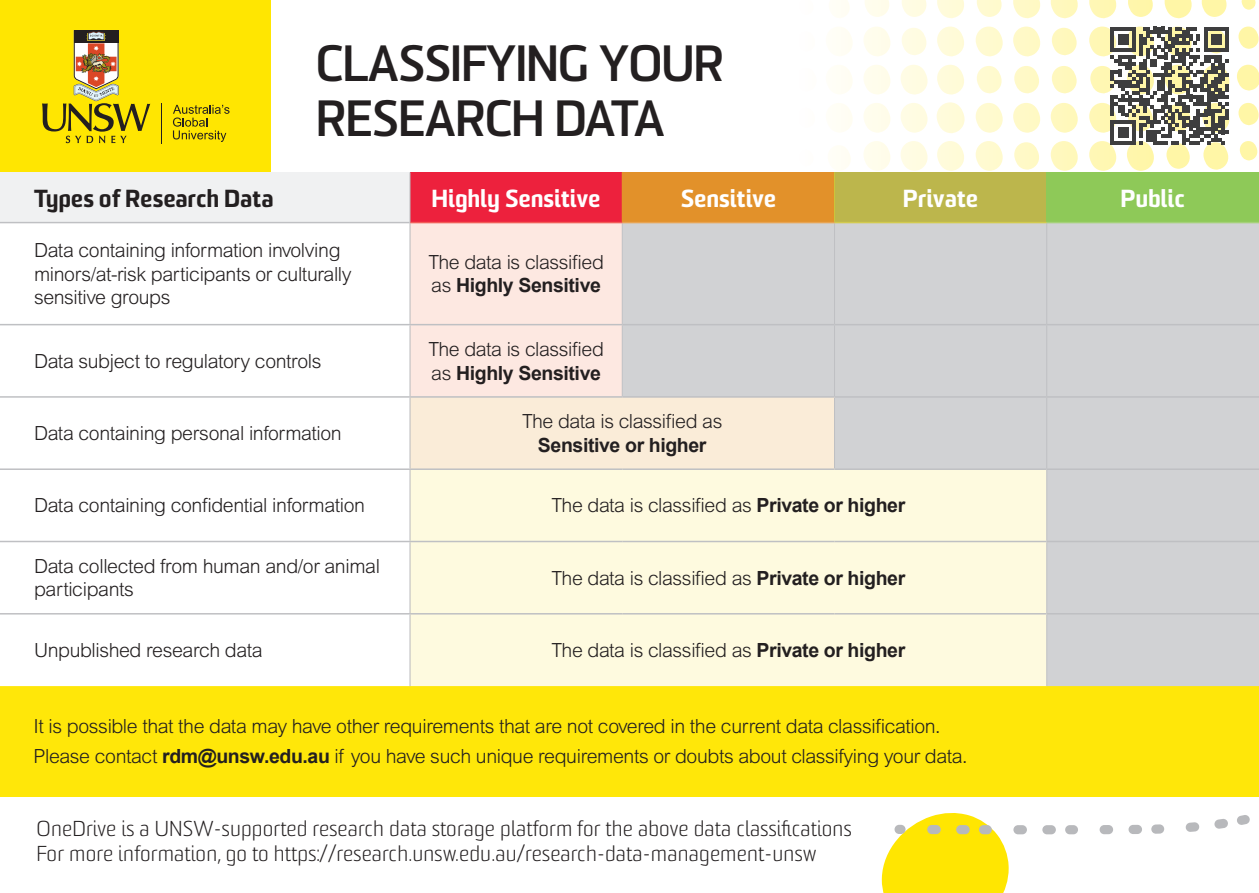
<style>
.page{position:relative;width:1259px;height:893px;background:#fff}
.page>*{position:absolute;margin:0;border:0;box-sizing:border-box;transform-origin:0 0}
.t1{font:700 49.5px/54.9px "Sommet";letter-spacing:-.01em;color:#231f20}
.t2{font:900 24px "Sommet";letter-spacing:.015em;color:#fff}
.t3{font:900 24px "Sommet";letter-spacing:.02em;color:#231f20}
.t4{font:300 21px "Sommet";letter-spacing:.01em;color:#231f20}
.t5{font:300 19.5px/23.4px "Arial MT Std";letter-spacing:-.02em;color:#231f20}
.s1{font-family:"Arial";font-weight:700}
</style>
<div class="page">
<div style="left:0;top:0;width:271px;height:172px;background:#ffe601"></div>
<svg style="left:42px;top:30px;width:108px;height:113px"></svg>
<hr style="left:161px;top:103px;width:1px;height:40px;background:#231f20">
<svg style="left:173px;top:105px;width:56px;height:37px"></svg>
<svg style="left:882px;top:796px;width:377px;height:97px"></svg>
<div style="left:0;top:686px;width:1259px;height:110px;background:#ffe709"></div>
<svg style="left:1089px;top:0;width:28px;height:18px"></svg>
<svg style="left:1050px;top:0;width:28px;height:18px"></svg>
<svg style="left:1052px;top:28px;width:25px;height:27px"></svg>
<svg style="left:1052px;top:66px;width:25px;height:27px"></svg>
<svg style="left:1013px;top:0;width:27px;height:18px"></svg>
<svg style="left:1013px;top:27px;width:27px;height:29px"></svg>
<svg style="left:1014px;top:66px;width:25px;height:27px"></svg>
<svg style="left:977px;top:0;width:25px;height:17px"></svg>
<svg style="left:975px;top:27px;width:28px;height:29px"></svg>
<svg style="left:977px;top:66px;width:25px;height:27px"></svg>
<svg style="left:937px;top:0;width:27px;height:18px"></svg>
<svg style="left:937px;top:27px;width:27px;height:29px"></svg>
<svg style="left:937px;top:65px;width:27px;height:30px"></svg>
<svg style="left:902px;top:0;width:25px;height:17px"></svg>
<svg style="left:902px;top:28px;width:25px;height:27px"></svg>
<svg style="left:901px;top:65px;width:27px;height:30px"></svg>
<svg style="left:865px;top:0;width:24px;height:17px"></svg>
<svg style="left:864px;top:27px;width:26px;height:29px"></svg>
<svg style="left:864px;top:65px;width:26px;height:29px"></svg>
<svg style="left:841px;top:0;width:8px;height:17px"></svg>
<svg style="left:841px;top:27px;width:11px;height:29px"></svg>
<svg style="left:841px;top:66px;width:11px;height:28px"></svg>
<svg style="left:1050px;top:103px;width:28px;height:30px"></svg>
<svg style="left:1050px;top:141px;width:28px;height:30px"></svg>
<svg style="left:1013px;top:103px;width:27px;height:30px"></svg>
<svg style="left:1014px;top:142px;width:25px;height:28px"></svg>
<svg style="left:975px;top:103px;width:28px;height:30px"></svg>
<svg style="left:975px;top:141px;width:28px;height:30px"></svg>
<svg style="left:936px;top:102px;width:29px;height:31px"></svg>
<svg style="left:937px;top:141px;width:27px;height:30px"></svg>
<svg style="left:901px;top:103px;width:27px;height:30px"></svg>
<svg style="left:901px;top:141px;width:27px;height:30px"></svg>
<svg style="left:864px;top:103px;width:26px;height:30px"></svg>
<svg style="left:864px;top:141px;width:26px;height:30px"></svg>
<svg style="left:841px;top:104px;width:11px;height:28px"></svg>
<svg style="left:841px;top:146px;width:10px;height:24px"></svg>
<svg style="left:1241px;top:0;width:15px;height:10px"></svg>
<svg style="left:1201px;top:0;width:26px;height:17px"></svg>
<svg style="left:1164px;top:0;width:28px;height:18px"></svg>
<svg style="left:1128px;top:0;width:25px;height:17px"></svg>
<svg style="left:1089px;top:27px;width:170px;height:144px"></svg>
<div style="left:0;top:172px;width:410px;height:51px;background:#f0f1f2"></div>
<div style="left:410px;top:172px;width:212px;height:51px;background:#ed213d"></div>
<div style="left:622px;top:172px;width:212px;height:51px;background:#e2912a"></div>
<div style="left:834px;top:172px;width:212px;height:51px;background:#bcb64c"></div>
<div style="left:1046px;top:172px;width:213px;height:51px;background:#8ec958"></div>
<svg style="left:0;top:223px;width:409px;height:392px"></svg>
<div style="left:410px;top:223px;width:212px;height:173px;background:#fde8e1"></div>
<div style="left:623px;top:223px;width:636px;height:463px;background:#d1d2d4"></div>
<div style="left:410px;top:397px;width:424px;height:72px;background:#faecd8"></div>
<div style="left:410px;top:470px;width:636px;height:216px;background:#fefadf"></div>
<hr style="left:409px;top:172px;width:1px;height:51px;background:#b8b9bc">
<hr style="left:409px;top:223px;width:1px;height:101px;background:#b8b9bc">
<hr style="left:409px;top:325px;width:1px;height:71px;background:#b8b9bc">
<hr style="left:409px;top:398px;width:1px;height:70px;background:#b8b9bc">
<hr style="left:409px;top:470px;width:1px;height:71px;background:#b8b9bc">
<hr style="left:409px;top:542px;width:1px;height:71px;background:#b8b9bc">
<hr style="left:409px;top:614px;width:1px;height:72px;background:#b8b9bc">
<hr style="left:0;top:324px;width:410px;height:1px;background:#bfc0c3">
<hr style="left:0;top:396px;width:410px;height:2px;background:#bfc0c3">
<hr style="left:0;top:468px;width:410px;height:2px;background:#bfc0c3">
<hr style="left:0;top:541px;width:410px;height:1px;background:#bfc0c3">
<hr style="left:0;top:613px;width:410px;height:1px;background:#bfc0c3">
<hr style="left:834px;top:172px;width:1px;height:50px;background:#cdc53a">
<hr style="left:622px;top:223px;width:1px;height:101px;background:#bfc0c3">
<hr style="left:834px;top:223px;width:1px;height:101px;background:#bfc0c3">
<hr style="left:1046px;top:223px;width:1px;height:101px;background:#bfc0c3">
<hr style="left:622px;top:325px;width:1px;height:71px;background:#bfc0c3">
<hr style="left:834px;top:325px;width:1px;height:71px;background:#bfc0c3">
<hr style="left:1046px;top:325px;width:1px;height:71px;background:#bfc0c3">
<hr style="left:834px;top:398px;width:1px;height:70px;background:#bfc0c3">
<hr style="left:1046px;top:398px;width:1px;height:70px;background:#bfc0c3">
<hr style="left:1046px;top:470px;width:1px;height:71px;background:#bfc0c3">
<hr style="left:1046px;top:542px;width:1px;height:71px;background:#bfc0c3">
<hr style="left:1046px;top:614px;width:1px;height:72px;background:#bfc0c3">
<hr style="left:410px;top:324px;width:212px;height:1px;background:#bfc0c3">
<hr style="left:622px;top:324px;width:212px;height:1px;background:#bfc0c3">
<hr style="left:834px;top:324px;width:212px;height:1px;background:#bfc0c3">
<hr style="left:1046px;top:324px;width:213px;height:1px;background:#bfc0c3">
<hr style="left:410px;top:396px;width:212px;height:2px;background:#bfc0c3">
<hr style="left:622px;top:396px;width:212px;height:2px;background:#bfc0c3">
<hr style="left:834px;top:396px;width:212px;height:2px;background:#bfc0c3">
<hr style="left:1046px;top:396px;width:213px;height:2px;background:#bfc0c3">
<hr style="left:410px;top:468px;width:212px;height:2px;background:#bfc0c3">
<hr style="left:622px;top:468px;width:212px;height:2px;background:#bfc0c3">
<hr style="left:834px;top:468px;width:212px;height:2px;background:#bfc0c3">
<hr style="left:1046px;top:468px;width:213px;height:2px;background:#bfc0c3">
<hr style="left:410px;top:541px;width:212px;height:1px;background:#bfc0c3">
<hr style="left:622px;top:541px;width:212px;height:1px;background:#bfc0c3">
<hr style="left:834px;top:541px;width:212px;height:1px;background:#bfc0c3">
<hr style="left:1046px;top:541px;width:213px;height:1px;background:#bfc0c3">
<hr style="left:410px;top:613px;width:212px;height:1px;background:#bfc0c3">
<hr style="left:622px;top:613px;width:212px;height:1px;background:#bfc0c3">
<hr style="left:834px;top:613px;width:212px;height:1px;background:#bfc0c3">
<hr style="left:1046px;top:613px;width:213px;height:1px;background:#bfc0c3">
<hr style="left:0;top:222px;width:410px;height:1px;background:#bfc0c3">
<hr style="left:834px;top:222px;width:212px;height:1px;background:#d2ca4e">
<hr style="left:622px;top:222px;width:212px;height:1px;background:#e8a452">
<hr style="left:410px;top:222px;width:212px;height:1px;background:#f15d59">
<hr style="left:1046px;top:222px;width:213px;height:1px;background:#a5d179">
<p class="t1" style="left:316px;top:40px;width:409px">CLASSIFYING YOUR<br>RESEARCH DATA</p>
<p class="t3" style="left:34px;top:182px;width:241px">Types of Research Data</p>
<p class="t2" style="left:432px;top:182px;width:170px">Highly Sensitive</p>
<p class="t2" style="left:681px;top:182px;width:97px">Sensitive</p>
<p class="t2" style="left:903px;top:182px;width:76px">Private</p>
<p class="t2" style="left:1121px;top:182px;width:65px">Public</p>
<p class="t5" style="left:34px;top:239px;width:319px">Data containing information involving minors/at-risk participants or culturally sensitive groups</p>
<p class="t5" style="left:428px;top:250px;width:177px">The data is classified as <span class="s1">Highly Sensitive</span></p>
<p class="t5" style="left:34px;top:349px;width:289px">Data subject to regulatory controls</p>
<p class="t5" style="left:428px;top:338px;width:177px">The data is classified as <span class="s1">Highly Sensitive</span></p>
<p class="t5" style="left:34px;top:422px;width:309px">Data containing personal information</p>
<p class="t5" style="left:522px;top:410px;width:202px;text-align:center">The data is classified as<br><span class="s1">Sensitive or higher</span></p>
<p class="t5" style="left:34px;top:494px;width:332px">Data containing confidential information</p>
<p class="t5" style="left:551px;top:494px;width:355px">The data is classified as <span class="s1">Private or higher</span></p>
<p class="t5" style="left:34px;top:554px;width:347px">Data collected from human and/or animal participants</p>
<p class="t5" style="left:551px;top:566px;width:355px">The data is classified as <span class="s1">Private or higher</span></p>
<p class="t5" style="left:34px;top:638px;width:230px">Unpublished research data</p>
<p class="t5" style="left:551px;top:638px;width:355px">The data is classified as <span class="s1">Private or higher</span></p>
<p class="t5" style="left:34px;top:715px;width:908px">It is possible that the data may have other requirements that are not covered in the current data classification.</p>
<p class="t5" style="left:34px;top:744px;width:935px">Please contact <span class="s1">rdm@unsw.edu.au</span> if you have such unique requirements or doubts about classifying your data.</p>
<p class="t4" style="left:37px;top:816px;width:816px">OneDrive is a UNSW-supported research data storage platform for the above data classifications</p>
<p class="t4" style="left:37px;top:841px;width:782px">For more information, go to https://research.unsw.edu.au/research-data-management-unsw</p>
</div>
